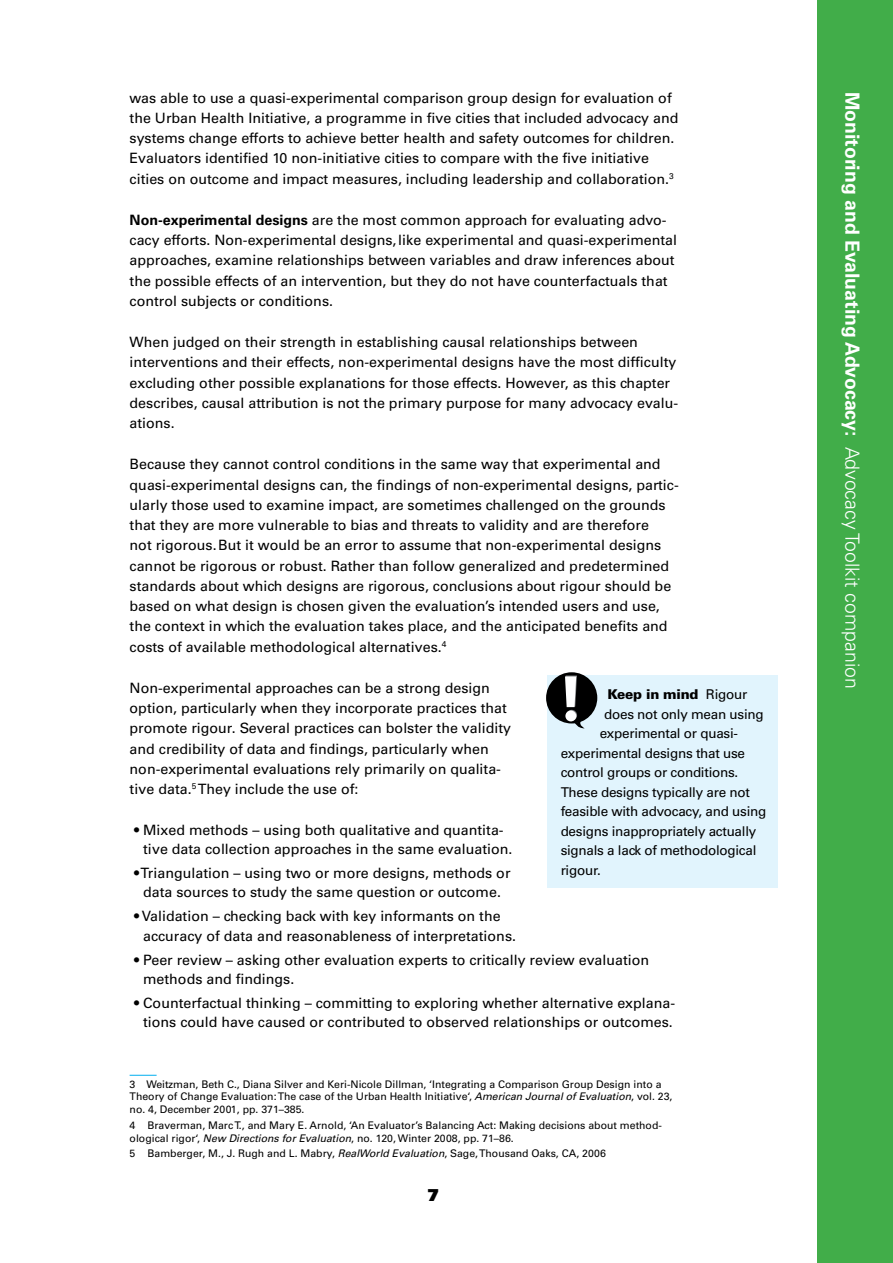
<style>
.page{position:relative;width:893px;height:1263px;background:#fff}
.page>*{position:absolute;margin:0;border:0;box-sizing:border-box;transform-origin:0 0}
.t1{font:700 19.5px "Univers";color:#fff}
.t2{font:900 16.5px "Univers";color:#000}
.t3{font:14.25px/20.2px "Univers";color:#000}
.t4{font:13.5px "Univers";letter-spacing:-.02em;color:#000}
.t5{font:900 13.5px "Univers";letter-spacing:-.02em;color:#000}
.t6{font:10.5px/12.6px "Univers";color:#000}
.s1{font-weight:700}
.s2{font-weight:400}
.s3{font-style:italic}
.s4{font-weight:300}
</style>
<div class="page">
<div style="left:818px;top:0;width:75px;height:1263px;background:#41ad49"></div>
<svg style="left:130px;top:1075px;width:27px;height:1px"></svg>
<div style="left:547px;top:675px;width:231px;height:212px;background:#e1f4fd"></div>
<div style="left:546px;top:672px;width:51px;height:51px;background:#000;border-radius:50%"></div>
<svg style="left:575px;top:721px;width:9px;height:7px"></svg>
<div style="left:565px;top:710px;width:11px;height:11px;background:#fff;border-radius:50%"></div>
<svg style="left:565px;top:676px;width:12px;height:31px"></svg>
<p class="t3" style="left:130px;top:87px;width:550px">was able to use a quasi-experimental comparison group design for evaluation of the Urban Health Initiative, a programme in five cities that included advocacy and systems change efforts to achieve better health and safety outcomes for children.<br>Evaluators identified 10 non-initiative cities to compare with the five initiative cities on outcome and impact measures, including leadership and collaboration.<sup>3</sup></p>
<p class="t3" style="left:130px;top:210px;width:549px"><span class="s1">Non-experimental designs</span> are the most common approach for evaluating advo&shy;cacy efforts. Non-experimental designs,like experimental and quasi-experimental approaches, examine relationships between variables and draw inferences about the possible effects of an intervention, but they do not have counterfactuals that control subjects or conditions.</p>
<p class="t3" style="left:130px;top:332px;width:550px">When judged on their strength in establishing causal relationships between interventions and their effects, non-experimental designs have the most difficulty excluding other possible explanations for those effects. However, as this chapter describes, causal attribution is not the primary purpose for many advocacy evalu&shy;ations.</p>
<p class="t3" style="left:130px;top:454px;width:551px">Because they cannot control conditions in the same way that experimental and quasi-experimental designs can, the findings of non-experimental designs, partic&shy;ularly those used to examine impact, are sometimes challenged on the grounds that they are more vulnerable to bias and threats to validity and are therefore<br>not rigorous.But it would be an error to assume that non-experimental designs cannot be rigorous or robust. Rather than follow generalized and predetermined standards about which designs are rigorous, conclusions about rigour should be based on what design is chosen given the evaluation’s intended users and use, the context in which the evaluation takes place, and the anticipated benefits and costs of available methodological alternatives.<sup>4</sup></p>
<p class="t3" style="left:130px;top:678px;width:383px">Non-experimental approaches can be a strong design option, particularly when they incorporate practices that promote rigour. Several practices can bolster the validity and credibility of data and findings, particularly when non-experimental evaluations rely primarily on qualita&shy;tive data.<sup>5</sup> They include the use of:</p>
<p class="t3" style="left:143px;top:820px;width:371px;line-height:19.5px;text-indent:-9px">• Mixed methods – using both qualitative and quantita&shy;tive data collection approaches in the same evaluation.</p>
<p class="t3" style="left:134px;top:863px;width:378px;line-height:19.5px;text-align:center">• Triangulation – using two or more designs, methods or data sources to study the same question or outcome.</p>
<p class="t3" style="left:143px;top:906px;width:374px;line-height:19.5px;text-indent:-9px">• Validation – checking back with key informants on the accuracy of data and reasonableness of interpretations.</p>
<p class="t3" style="left:143px;top:950px;width:508px;line-height:19.5px;text-indent:-9px">• Peer review – asking other evaluation experts to critically review evaluation methods and findings.</p>
<p class="t3" style="left:134px;top:993px;width:542px;line-height:19.5px;text-align:center">• Counterfactual thinking – committing to exploring whether alternative explana&shy;tions could have caused or contributed to observed relationships or outcomes.</p>
<p class="t5" style="left:608px;top:686px;width:141px">Keep in mind <span class="s2">Rigour</span></p>
<p class="t4" style="left:604px;top:706px;width:161px">does not only mean using</p>
<p class="t4" style="left:600px;top:725px;width:140px">experimental or quasi-</p>
<p class="t4" style="left:561px;top:745px;width:186px">experimental designs that use</p>
<p class="t4" style="left:561px;top:764px;width:179px">control groups or conditions.</p>
<p class="t4" style="left:561px;top:784px;width:191px">These designs typically are not</p>
<p class="t4" style="left:561px;top:803px;width:207px">feasible with advocacy, and using</p>
<p class="t4" style="left:561px;top:823px;width:197px">designs inappropriately actually</p>
<p class="t4" style="left:561px;top:842px;width:197px">signals a lack of methodological</p>
<p class="t4" style="left:561px;top:862px;width:42px">rigour.</p>
<p class="t6" style="left:130px;top:1078px;width:544px">3 Weitzman, Beth C., Diana Silver and Keri-Nicole Dillman, ‘Integrating a Comparison Group Design into a<br>Theory of Change Evaluation: The case of the Urban Health Initiative‘, <span class="s3">American Journal of Evaluation</span>, vol. 23, no. 4, December 2001, pp. 371–385.</p>
<p class="t6" style="left:130px;top:1119px;width:534px">4 Braverman, Marc T., and Mary E. Arnold, ‘An Evaluator’s Balancing Act: Making decisions about method&shy;ological rigor‘, <span class="s3">New Directions for Evaluation</span>, no. 120, Winter 2008, pp. 71–86.</p>
<p class="t6" style="left:130px;top:1147px;width:478px">5 Bamberger, M., J. Rugh and L. Mabry, <span class="s3">RealWorld Evaluation</span>, Sage, Thousand Oaks, CA, 2006</p>
<p class="t2" style="left:427px;top:1185px;width:13px">7</p>
<h1 class="t1" style="left:864px;top:92px;width:598px;rotate:90deg">Monitoring and Evaluating Advocacy: <span class="s4">Advocacy Toolkit companion</span></h1>
</div>
